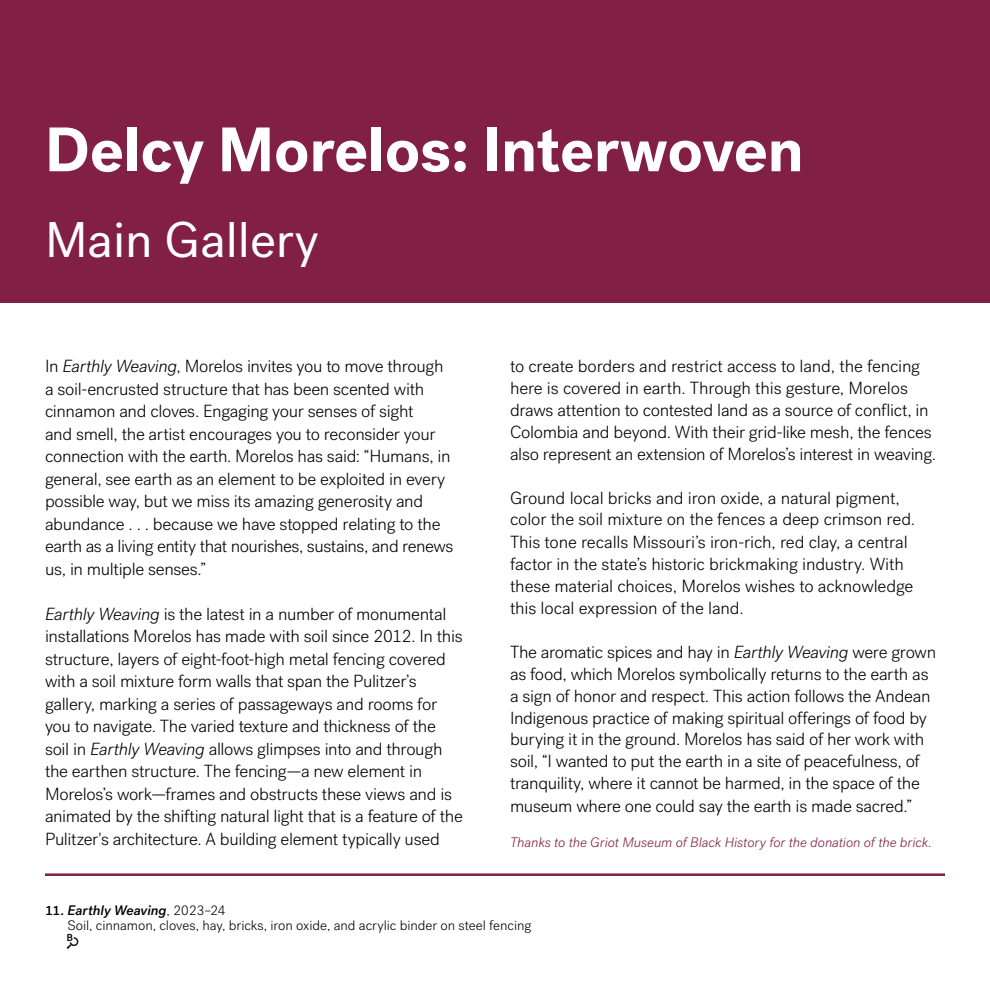
<style>
.page{position:relative;width:990px;height:990px;background:#fff}
.page>*{position:absolute;margin:0;border:0;box-sizing:border-box;transform-origin:0 0}
.t1{font:700 62.5px "Post Grotesk";color:#fff}
.t2{font:50px "Post Grotesk";color:#fff}
.t3{font:300 17.5px/22.5px "Post Grotesk";letter-spacing:-.02em;color:#000}
.t4{font:300 13.75px/15px "Post Grotesk";letter-spacing:-.005em;color:#000}
.t5{font:italic 300 13.75px "Post Grotesk";letter-spacing:-.005em;color:#811f44}
.s1{font-style:italic}
.s2{font-weight:500;font-size:13.12px}
.s3{font-weight:500;font-style:italic}
</style>
<div class="page">
<div style="left:0;top:0;width:990px;height:302px;background:#811f44"></div>
<hr style="left:45px;top:873px;width:900px;height:3px;background:#811f44">
<svg style="left:67px;top:934px;width:11px;height:15px"></svg>
<h1 class="t1" style="left:45px;top:110px;width:760px">Delcy Morelos: Interwoven</h1>
<h2 class="t2" style="left:45px;top:211px;width:275px">Main Gallery</h2>
<p class="t3" style="left:45px;top:355px;width:410px">In <span class="s1">Earthly Weaving</span>, Morelos invites you to move through a soil-encrusted structure that has been scented with cinnamon and cloves. Engaging your senses of sight<br>and smell, the artist encourages you to reconsider your connection with the earth. Morelos has said: “Humans, in general, see earth as an element to be exploited in every possible way, but we miss its amazing generosity and abundance . . . because we have stopped relating to the earth as a living entity that nourishes, sustains, and renews us, in multiple senses.”</p>
<p class="t3" style="left:45px;top:603px;width:419px"><span class="s1">Earthly Weaving</span> is the latest in a number of monumental installations Morelos has made with soil since 2012. In this structure, layers of eight-foot-high metal fencing covered with a soil mixture form walls that span the Pulitzer’s gallery, marking a series of passageways and rooms for you to navigate. The varied texture and thickness of the soil in <span class="s1">Earthly Weaving</span> allows glimpses into and through the earthen structure. The fencing—a new element in Morelos’s work—frames and obstructs these views and is animated by the shifting natural light that is a feature of the Pulitzer's architecture. A building element typically used</p>
<p class="t3" style="left:510px;top:356px;width:428px;line-height:21.9px">to create borders and restrict access to land, the fencing here is covered in earth. Through this gesture, Morelos draws attention to contested land as a source of conflict, in Colombia and beyond. With their grid-like mesh, the fences also represent an extension of Morelos’s interest in weaving.</p>
<p class="t3" style="left:510px;top:487px;width:407px;line-height:22.1px">Ground local bricks and iron oxide, a natural pigment, color the soil mixture on the fences a deep crimson red.<br>This tone recalls Missouri’s iron-rich, red clay, a central factor in the state’s historic brickmaking industry. With these material choices, Morelos wishes to acknowledge this local expression of the land.</p>
<p class="t3" style="left:510px;top:641px;width:428px;line-height:22px">The aromatic spices and hay in <span class="s1">Earthly Weaving</span> were grown as food, which Morelos symbolically returns to the earth as a sign of honor and respect. This action follows the Andean Indigenous practice of making spiritual offerings of food by burying it in the ground. Morelos has said of her work with soil, “I wanted to put the earth in a site of peacefulness, of tranquility, where it cannot be harmed, in the space of the museum where one could say the earth is made sacred.”</p>
<p class="t5" style="left:510px;top:835px;width:423px">Thanks to the Griot Museum of Black History for the donation of the brick.</p>
<p class="t4" style="left:67px;top:903px;width:465px;text-indent:-22px"><span class="s2">11.</span> <span class="s3">Earthly Weaving</span>, 2023–24<br>Soil, cinnamon, cloves, hay, bricks, iron oxide, and acrylic binder on steel fencing</p>
</div>
